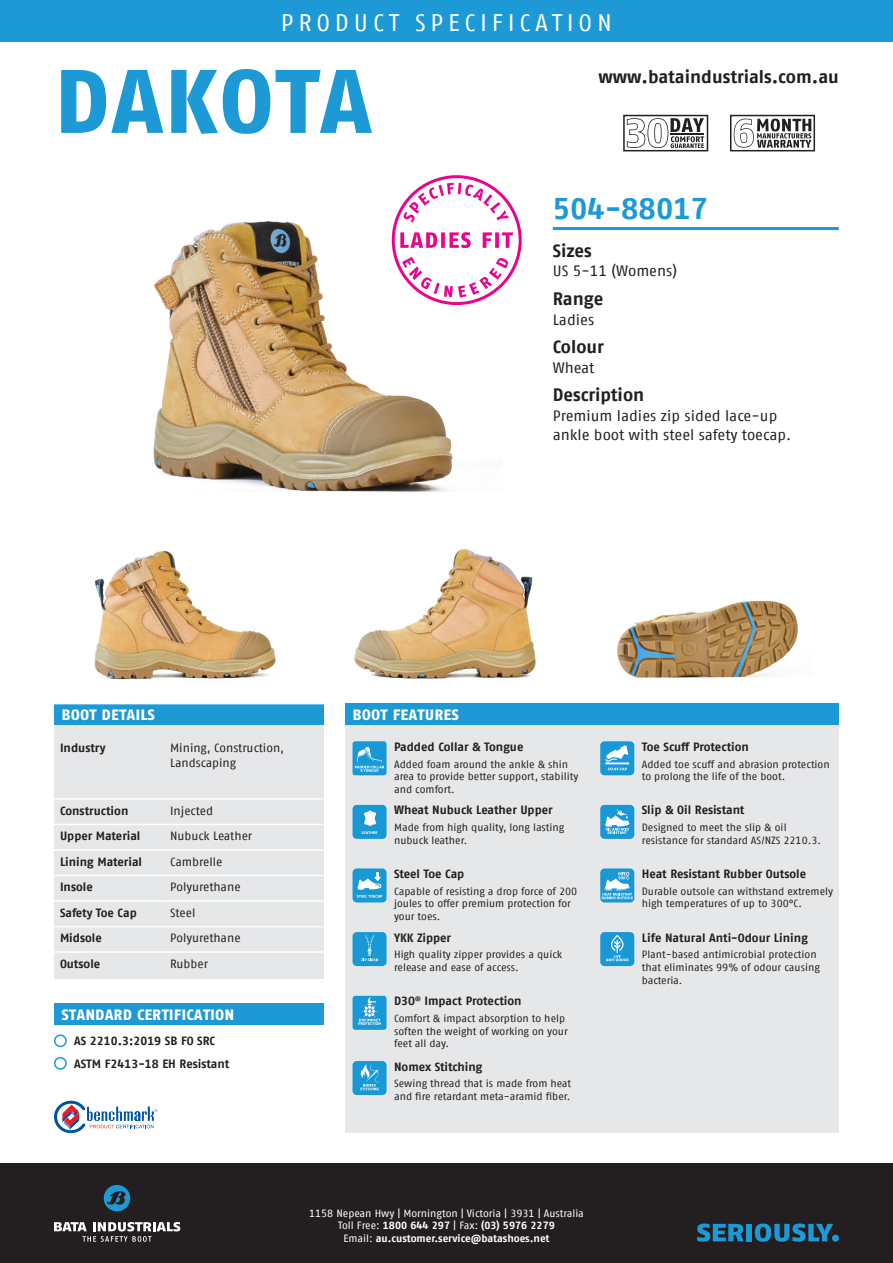
<style>
.page{position:relative;width:893px;height:1263px;background:#fff}
.page>*{position:absolute;margin:0;border:0;box-sizing:border-box;transform-origin:0 0}
.t1{font:90px "Fago No Extrabold TFSC";color:#1d99d6}
.t2{font:700 30px "Fago Offc";color:#1d99d6}
.t3{font:24px "Fago Offc";letter-spacing:.2em;color:#fff}
.t4{font:700 18px "Fago Offc";letter-spacing:-.005em;color:#231f20}
.t5{font:15px/19.5px "Fago Offc";color:#231f20}
.t6{font:15px "Fago No Extrabold TFSC";color:#fff}
.t7{font:700 12px "Fago Offc";color:#231f20}
.t8{font:12px/14.4px "Fago Offc";letter-spacing:-.005em;color:#231f20}
.t9{font:10.5px/12.6px "Fago Offc";color:#231f20}
.t10{font:700 10.5px "Fago Offc";color:#fff}
.t11{font:10.5px "Fago Offc";color:#fff}
.s1{font-weight:400}
</style>
<div class="page">
<div style="left:0;top:1164px;width:893px;height:99px;background:#231f20"></div>
<div style="left:54px;top:1003px;width:269px;height:22px;background:#1d99d6"></div>
<div style="left:54px;top:725px;width:269px;height:254px;background:#e6e7e9"></div>
<div style="left:345px;top:719px;width:494px;height:414px;background:#e6e7e9"></div>
<div style="left:54px;top:703px;width:269px;height:22px;background:#1d99d6"></div>
<img style="left:354px;top:549px;width:182px;height:130px">
<img style="left:617px;top:601px;width:181px;height:77px">
<img style="left:94px;top:550px;width:182px;height:130px">
<img style="left:153px;top:175px;width:335px;height:320px">
<div style="left:0;top:0;width:893px;height:42px;background:#1d99d6"></div>
<div style="left:54px;top:1034px;width:13px;height:13px;border:2px solid #1d99d6;border-radius:50%"></div>
<hr style="left:54px;top:703px;width:784px;height:1px;background:#fff">
<hr style="left:54px;top:798px;width:110px;height:2px;background:#fff">
<hr style="left:164px;top:798px;width:159px;height:2px;background:#fff">
<hr style="left:54px;top:824px;width:110px;height:1px;background:#fff">
<hr style="left:164px;top:824px;width:159px;height:1px;background:#fff">
<hr style="left:54px;top:849px;width:110px;height:2px;background:#fff">
<hr style="left:164px;top:849px;width:159px;height:2px;background:#fff">
<hr style="left:54px;top:875px;width:110px;height:1px;background:#fff">
<hr style="left:164px;top:875px;width:159px;height:1px;background:#fff">
<hr style="left:54px;top:900px;width:110px;height:2px;background:#fff">
<hr style="left:164px;top:900px;width:159px;height:2px;background:#fff">
<hr style="left:54px;top:926px;width:110px;height:1px;background:#fff">
<hr style="left:164px;top:926px;width:159px;height:1px;background:#fff">
<hr style="left:54px;top:951px;width:110px;height:2px;background:#fff">
<hr style="left:164px;top:951px;width:159px;height:2px;background:#fff">
<div style="left:730px;top:115px;width:85px;height:36px;border:2px solid #231f20"></div>
<svg style="left:734px;top:119px;width:77px;height:29px"></svg>
<div style="left:623px;top:115px;width:85px;height:36px;border:2px solid #231f20"></div>
<svg style="left:627px;top:118px;width:77px;height:30px"></svg>
<svg style="left:54px;top:1100px;width:103px;height:33px"></svg>
<div style="left:345px;top:703px;width:494px;height:22px;background:#1d99d6"></div>
<hr style="left:553px;top:227px;width:286px;height:3px;background:#1d99d6">
<svg style="left:697px;top:1223px;width:46px;height:19px"></svg>
<div style="left:746px;top:1224px;width:6px;height:17px;background:#1d99d6"></div>
<svg style="left:755px;top:1223px;width:78px;height:19px"></svg>
<div style="left:832px;top:1235px;width:7px;height:7px;background:#1d99d6;border-radius:50%"></div>
<svg style="left:104px;top:1185px;width:26px;height:26px"></svg>
<svg style="left:54px;top:1222px;width:126px;height:20px"></svg>
<div style="left:54px;top:1057px;width:13px;height:13px;border:2px solid #1d99d6;border-radius:50%"></div>
<svg style="left:400px;top:232px;width:113px;height:16px"></svg>
<svg style="left:402px;top:257px;width:107px;height:40px"></svg>
<svg style="left:403px;top:183px;width:106px;height:39px"></svg>
<div style="left:392px;top:175px;width:130px;height:130px;border:3px solid #ed028c;border-radius:50%"></div>
<div style="left:600px;top:741px;width:34px;height:34px;background:#1899d6;border-radius:4px"></div>
<svg style="left:605px;top:745px;width:24px;height:25px"></svg>
<div style="left:352px;top:805px;width:35px;height:34px;background:#1899d6;border-radius:4px"></div>
<svg style="left:362px;top:810px;width:15px;height:24px"></svg>
<div style="left:352px;top:868px;width:35px;height:34px;background:#1899d6;border-radius:4px"></div>
<svg style="left:357px;top:872px;width:25px;height:25px"></svg>
<div style="left:600px;top:805px;width:34px;height:34px;background:#1899d6;border-radius:4px"></div>
<svg style="left:605px;top:809px;width:24px;height:25px"></svg>
<div style="left:353px;top:741px;width:34px;height:34px;background:#1899d6;border-radius:3px"></div>
<svg style="left:355px;top:747px;width:29px;height:25px"></svg>
<div style="left:352px;top:932px;width:35px;height:34px;background:#1899d6;border-radius:4px"></div>
<svg style="left:361px;top:935px;width:17px;height:26px"></svg>
<div style="left:352px;top:1061px;width:35px;height:34px;background:#1899d6;border-radius:4px"></div>
<svg style="left:360px;top:1064px;width:19px;height:26px"></svg>
<div style="left:600px;top:868px;width:34px;height:34px;background:linear-gradient(to right,#1899d6,#1899d6);border-radius:4px"></div>
<svg style="left:602px;top:872px;width:31px;height:27px"></svg>
<div style="left:600px;top:932px;width:34px;height:34px;background:#1899d6;border-radius:4px"></div>
<svg style="left:606px;top:935px;width:23px;height:26px"></svg>
<div style="left:352px;top:996px;width:35px;height:34px;background:#1899d6;border-radius:3px"></div>
<svg style="left:358px;top:997px;width:23px;height:28px"></svg>
<p class="t3" style="left:281px;top:9px;width:333px">PRODUCT SPECIFICATION</p>
<p class="t1" style="left:54px;top:48px;width:320px">DAKOTA</p>
<p class="t4" style="left:598px;top:66px;width:242px">www.bataindustrials.com.au</p>
<p class="t2" style="left:553px;top:191px;width:157px">504-88017</p>
<p class="t4" style="left:553px;top:240px;width:40px">Sizes</p>
<p class="t4" style="left:553px;top:288px;width:52px">Range</p>
<p class="t4" style="left:553px;top:336px;width:53px">Colour</p>
<p class="t4" style="left:553px;top:384px;width:93px">Description</p>
<p class="t5" style="left:553px;top:262px;width:126px">US 5-11 (Womens)</p>
<p class="t5" style="left:553px;top:310px;width:43px">Ladies</p>
<p class="t5" style="left:553px;top:358px;width:43px">Wheat</p>
<p class="t5" style="left:553px;top:406px;width:240px">Premium ladies zip sided lace-up ankle boot with steel safety toecap.</p>
<p class="t6" style="left:62px;top:705px;width:95px">BOOT DETAILS</p>
<p class="t6" style="left:352px;top:705px;width:108px">BOOT FEATURES</p>
<p class="t7" style="left:60px;top:741px;width:47px">Industry</p>
<p class="t8" style="left:170px;top:741px;width:116px">Mining, Construction,<br>Landscaping</p>
<p class="t7" style="left:60px;top:803px;width:70px">Construction</p>
<p class="t8" style="left:170px;top:803px;width:45px">Injected</p>
<p class="t7" style="left:60px;top:829px;width:82px">Upper Material</p>
<p class="t8" style="left:170px;top:829px;width:84px">Nubuck Leather</p>
<p class="t7" style="left:60px;top:854px;width:84px">Lining Material</p>
<p class="t8" style="left:170px;top:854px;width:54px">Cambrelle</p>
<p class="t7" style="left:60px;top:880px;width:34px">Insole</p>
<p class="t8" style="left:170px;top:880px;width:72px">Polyurethane</p>
<p class="t7" style="left:60px;top:905px;width:78px">Safety Toe Cap</p>
<p class="t8" style="left:170px;top:905px;width:27px">Steel</p>
<p class="t7" style="left:60px;top:931px;width:43px">Midsole</p>
<p class="t8" style="left:170px;top:931px;width:72px">Polyurethane</p>
<p class="t7" style="left:60px;top:956px;width:42px">Outsole</p>
<p class="t8" style="left:170px;top:956px;width:39px">Rubber</p>
<p class="t6" style="left:62px;top:1005px;width:174px">STANDARD CERTIFICATION</p>
<p class="t7" style="left:74px;top:1034px;width:142px">AS 2210.3:2019 SB FO SRC</p>
<p class="t7" style="left:74px;top:1057px;width:156px">ASTM F2413-18 EH Resistant</p>
<p class="t7" style="left:394px;top:739px;width:131px">Padded Collar &amp; Tongue</p>
<p class="t9" style="left:394px;top:758px;width:186px">Added foam around the ankle &amp; shin area to provide better support, stability and comfort.</p>
<p class="t7" style="left:394px;top:803px;width:160px">Wheat Nubuck Leather Upper</p>
<p class="t9" style="left:394px;top:821px;width:172px">Made from high quality, long lasting nubuck leather.</p>
<p class="t7" style="left:394px;top:867px;width:72px">Steel Toe Cap</p>
<p class="t9" style="left:394px;top:885px;width:185px">Capable of resisting a drop force of 200 joules to offer premium protection for your toes.</p>
<p class="t7" style="left:394px;top:930px;width:59px">YKK Zipper</p>
<p class="t9" style="left:394px;top:949px;width:170px">High quality zipper provides a quick release and ease of access.</p>
<p class="t7" style="left:394px;top:994px;width:129px">D3O<sup>®</sup> Impact Protection</p>
<p class="t9" style="left:394px;top:1012px;width:175px">Comfort &amp; impact absorption to help soften the weight of working on your feet all day.</p>
<p class="t7" style="left:394px;top:1059px;width:90px">Nomex Stitching</p>
<p class="t9" style="left:394px;top:1078px;width:179px">Sewing thread that is made from heat and fire retardant meta-aramid fiber.</p>
<p class="t11" style="left:309px;top:1207px;width:276px">1158 Nepean Hwy | Mornington | Victoria | 3931 | Australia</p>
<p class="t10" style="left:338px;top:1219px;width:218px"><span class="s1">Toll Free:</span> 1800 644 297 <span class="s1">| Fax:</span> (03) 5976 2279</p>
<p class="t10" style="left:343px;top:1232px;width:208px"><span class="s1">Email:</span> au.customer.service@batashoes.net</p>
<p class="t7" style="left:642px;top:739px;width:109px">Toe Scuff Protection</p>
<p class="t9" style="left:642px;top:758px;width:189px">Added toe scuff and abrasion protection to prolong the life of the boot.</p>
<p class="t7" style="left:642px;top:803px;width:104px">Slip &amp; Oil Resistant</p>
<p class="t9" style="left:642px;top:821px;width:181px">Designed to meet the slip &amp; oil resistance for standard AS/NZS 2210.3.</p>
<p class="t7" style="left:642px;top:867px;width:166px">Heat Resistant Rubber Outsole</p>
<p class="t9" style="left:642px;top:885px;width:193px">Durable outsole can withstand extremely high temperatures of up to 300°C.</p>
<p class="t7" style="left:642px;top:930px;width:168px">Life Natural Anti-Odour Lining</p>
<p class="t9" style="left:642px;top:949px;width:180px">Plant-based antimicrobial protection that eliminates 99% of odour causing bacteria.</p>
</div>
